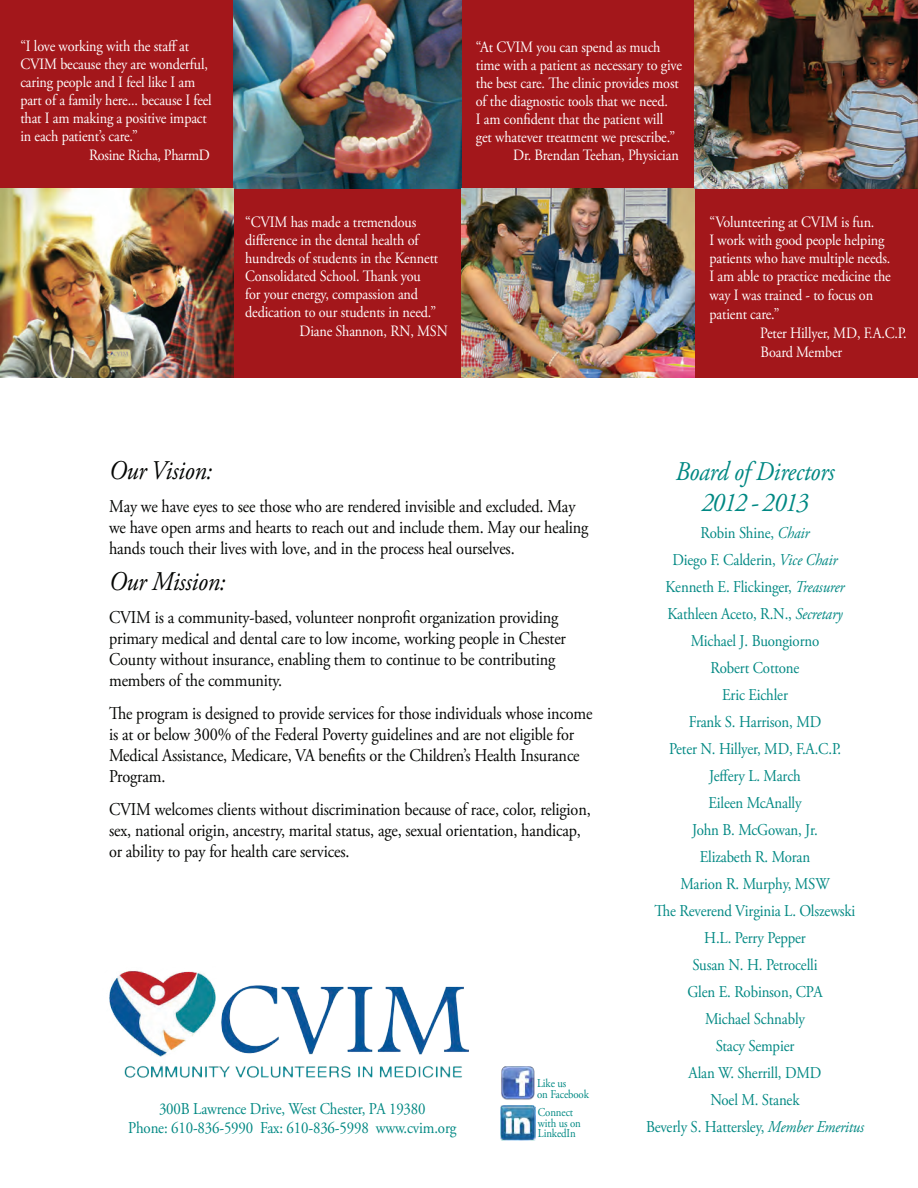
<style>
.page{position:relative;width:918px;height:1188px;background:#fff}
.page>*{position:absolute;margin:0;border:0;box-sizing:border-box;transform-origin:0 0}
.t1{font:italic 27px "Adobe Garamond Pro";letter-spacing:-.01em;color:#040503;scale:.9 1}
.t2{font:italic 27px "Adobe Garamond Pro";letter-spacing:-.01em;color:#008883;scale:.9 1}
.t3{font:italic 27px "Adobe Garamond Pro";letter-spacing:-.04em;color:#008883;scale:.9 1}
.t4{font:18px/21px "Adobe Garamond Pro";letter-spacing:-.01em;color:#040503;scale:.9 1}
.t5{font:16.5px "Adobe Garamond Pro";letter-spacing:-.01em;color:#008883;scale:.9 1}
.t6{font:15.75px/18px "Adobe Garamond Pro";letter-spacing:-.01em;color:#fff;scale:.9 1}
.t7{font:12px "Adobe Garamond Pro";letter-spacing:-.01em;color:#008883;scale:.9 1}
.s1{font-style:italic}
</style>
<div class="page">
<div style="left:1px;top:0;width:232px;height:189px;background:#a3171b"></div>
<div style="left:461px;top:0;width:233px;height:188px;background:#a3171b"></div>
<div style="left:233px;top:188px;width:228px;height:190px;background:#a3171b"></div>
<img style="left:0;top:0;width:1px;height:189px">
<img style="left:233px;top:0;width:228px;height:188px">
<img style="left:461px;top:188px;width:233px;height:190px">
<img style="left:0;top:189px;width:233px;height:189px">
<img style="left:109px;top:970px;width:360px;height:108px">
<img style="left:501px;top:1066px;width:34px;height:34px">
<img style="left:500px;top:1105px;width:36px;height:35px">
<img style="left:694px;top:0;width:224px;height:378px">
<p class="t6" style="left:20px;top:38px;width:189px">“I love working with the staff at</p>
<p class="t6" style="left:20px;top:56px;width:210px">CVIM because they are wonderful,</p>
<p class="t6" style="left:20px;top:74px;width:196px">caring people and I feel like I am</p>
<p class="t6" style="left:20px;top:92px;width:214px">part of a family here... because I feel</p>
<p class="t6" style="left:20px;top:110px;width:209px">that I am making a positive impact</p>
<p class="t6" style="left:20px;top:128px;width:132px">in each patient’s care.”</p>
<p class="t6" style="left:89px;top:147px;width:136px">Rosine Richa, PharmD</p>
<p class="t6" style="left:245px;top:213px;width:216px">“CVIM has made a tremendous difference in the dental health of hundreds of students in the Kennett<br>Consolidated School. Thank you for your energy, compassion and dedication to our students in need.”</p>
<p class="t6" style="left:300px;top:322px;width:166px">Diane Shannon, RN, MSN</p>
<p class="t6" style="left:476px;top:38px;width:231px">“At CVIM you can spend as much time with a patient as necessary to give the best care. The clinic provides most of the diagnostic tools that we need.<br>I am confident that the patient will get whatever treatment we prescribe.”</p>
<p class="t6" style="left:513px;top:147px;width:185px">Dr. Brendan Teehan, Physician</p>
<p class="t6" style="left:710px;top:214px;width:185px">“Volunteering at CVIM is fun.</p>
<p class="t6" style="left:710px;top:232px;width:203px;line-height:18.5px">I work with good people helping patients who have multiple needs.<br>I am able to practice medicine the way I was trained - to focus on patient care.”</p>
<p class="t6" style="left:760px;top:325px;width:164px">Peter Hillyer, MD, F.A.C.P.</p>
<p class="t6" style="left:761px;top:343px;width:92px">Board Member</p>
<p class="t1" style="left:109px;top:454px;width:116px">Our Vision:</p>
<p class="t4" style="left:109px;top:496px;width:534px">May we have eyes to see those who are rendered invisible and excluded. May we have open arms and hearts to reach out and include them. May our healing hands touch their lives with love, and in the process heal ourselves.</p>
<p class="t1" style="left:109px;top:565px;width:131px">Our Mission:</p>
<p class="t4" style="left:109px;top:607px;width:509px">CVIM is a community-based, volunteer nonprofit organization providing primary medical and dental care to low income, working people in Chester County without insurance, enabling them to continue to be contributing members of the community.</p>
<p class="t4" style="left:109px;top:703px;width:539px">The program is designed to provide services for those individuals whose income is at or below 300% of the Federal Poverty guidelines and are not eligible for Medical Assistance, Medicare, VA benefits or the Children’s Health Insurance Program.</p>
<p class="t4" style="left:109px;top:799px;width:537px">CVIM welcomes clients without discrimination because of race, color, religion, sex, national origin, ancestry, marital status, age, sexual orientation, handicap, or ability to pay for health care services.</p>
<p class="t5" style="left:159px;top:1098px;width:298px">300B Lawrence Drive, West Chester, PA 19380</p>
<p class="t5" style="left:128px;top:1118px;width:366px">Phone: 610-836-5990 Fax: 610-836-5998 www.cvim.org</p>
<p class="t7" style="left:537px;top:1076px;width:34px">Like us</p>
<p class="t7" style="left:537px;top:1087px;width:59px">on Facebook</p>
<p class="t7" style="left:538px;top:1105px;width:41px">Connect</p>
<p class="t7" style="left:538px;top:1116px;width:49px">with us on</p>
<p class="t7" style="left:538px;top:1126px;width:44px">LinkedIn</p>
<p class="t2" style="left:676px;top:455px;width:178px">Board of Directors</p>
<p class="t3" style="left:701px;top:486px;width:121px">2012 - 2013</p>
<p class="t5" style="left:701px;top:523px;width:123px">Robin Shine, <span class="s1">Chair</span></p>
<p class="t5" style="left:673px;top:550px;width:185px">Diego F. Calderin, <span class="s1">Vice Chair</span></p>
<p class="t5" style="left:666px;top:577px;width:200px">Kenneth E. Flickinger, <span class="s1">Treasurer</span></p>
<p class="t5" style="left:667px;top:604px;width:196px">Kathleen Aceto, R.N., <span class="s1">Secretary</span></p>
<p class="t5" style="left:691px;top:631px;width:144px">Michael J. Buongiorno</p>
<p class="t5" style="left:711px;top:658px;width:100px">Robert Cottone</p>
<p class="t5" style="left:722px;top:685px;width:75px">Eric Eichler</p>
<p class="t5" style="left:689px;top:712px;width:149px">Frank S. Harrison, MD</p>
<p class="t5" style="left:669px;top:739px;width:193px">Peter N. Hillyer, MD, F.A.C.P.</p>
<p class="t5" style="left:709px;top:766px;width:103px">Jeffery L. March</p>
<p class="t5" style="left:708px;top:793px;width:105px">Eileen McAnally</p>
<p class="t5" style="left:692px;top:820px;width:141px">John B. McGowan, Jr.</p>
<p class="t5" style="left:700px;top:847px;width:124px">Elizabeth R. Moran</p>
<p class="t5" style="left:680px;top:874px;width:167px">Marion R. Murphy, MSW</p>
<p class="t5" style="left:655px;top:901px;width:225px">The Reverend Virginia L. Olszewski</p>
<p class="t5" style="left:704px;top:928px;width:114px">H.L. Perry Pepper</p>
<p class="t5" style="left:693px;top:955px;width:140px">Susan N. H. Petrocelli</p>
<p class="t5" style="left:687px;top:982px;width:152px">Glen E. Robinson, CPA</p>
<p class="t5" style="left:705px;top:1009px;width:113px">Michael Schnably</p>
<p class="t5" style="left:716px;top:1036px;width:89px">Stacy Sempier</p>
<p class="t5" style="left:689px;top:1063px;width:149px">Alan W. Sherrill, DMD</p>
<p class="t5" style="left:711px;top:1090px;width:100px">Noel M. Stanek</p>
<p class="t5" style="left:646px;top:1117px;width:244px">Beverly S. Hattersley, <span class="s1">Member Emeritus</span></p>
</div>
